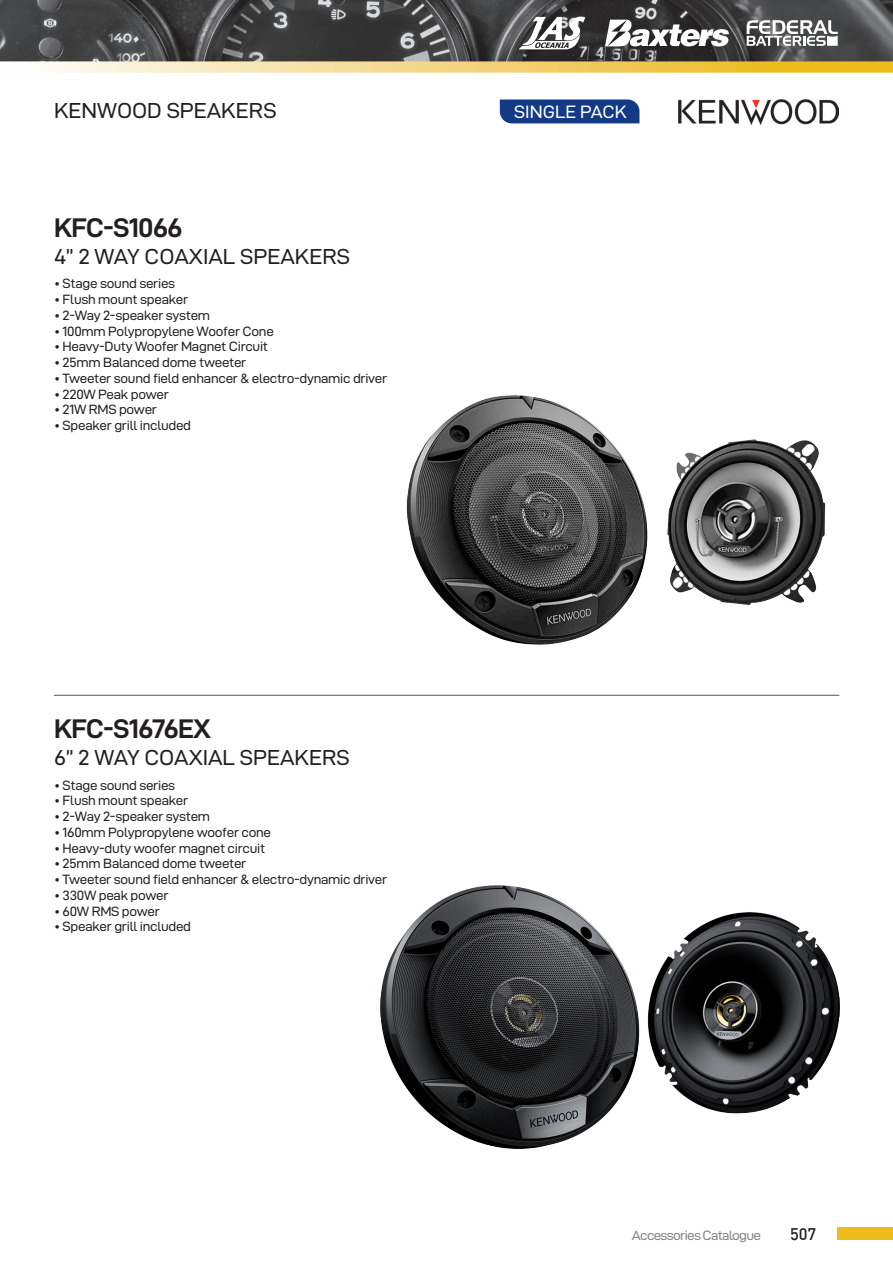
<style>
.page{position:relative;width:893px;height:1263px;background:#fff}
.page>*{position:absolute;margin:0;border:0;box-sizing:border-box;transform-origin:0 0}
.t1{font:27px "D DIN Exp Bold";letter-spacing:-.03em;color:#231f20}
.t2{font:21.75px "D DIN Exp";color:#231f20}
.t3{font:18px "D DIN Exp";color:#fff}
.t4{font:500 16.5px "DIN";color:#231f20}
.t5{font:13.5px "D DIN Exp";letter-spacing:-.02em;color:#231f20}
.t6{font:13.5px "D DIN Exp";letter-spacing:-.05em;color:#818285}
</style>
<div class="page">
<img style="left:0;top:0;width:893px;height:61px">
<div style="left:837px;top:1228px;width:56px;height:12px;background:#edbc1c"></div>
<svg style="left:0;top:61px;width:893px;height:12px;background:#eed384"></svg>
<svg style="left:747px;top:20px;width:91px;height:26px"></svg>
<svg style="left:519px;top:17px;width:66px;height:32px"></svg>
<svg style="left:605px;top:20px;width:124px;height:26px"></svg>
<img style="left:388px;top:395px;width:452px;height:301px">
<img style="left:380px;top:885px;width:460px;height:343px">
<hr style="left:54px;top:695px;width:785px;height:1px;background:#57585a">
<div style="left:500px;top:99px;width:139px;height:24px;background:#143a85"></div>
<img style="left:678px;top:99px;width:161px;height:26px">
<p class="t2" style="left:54px;top:98px;width:224px">KENWOOD SPEAKERS</p>
<h3 class="t3" style="left:514px;top:102px;width:114px">SINGLE PACK</h3>
<p class="t1" style="left:54px;top:213px;width:130px">KFC-S1066</p>
<p class="t2" style="left:54px;top:245px;width:298px">4” 2 WAY COAXIAL SPEAKERS</p>
<p class="t5" style="left:54px;top:276px;width:123px">• Stage sound series</p>
<p class="t5" style="left:54px;top:292px;width:136px">• Flush mount speaker</p>
<p class="t5" style="left:54px;top:308px;width:158px">• 2-Way 2-speaker system</p>
<p class="t5" style="left:54px;top:324px;width:221px">• 100mm Polypropylene Woofer Cone</p>
<p class="t5" style="left:54px;top:339px;width:216px">• Heavy-Duty Woofer Magnet Circuit</p>
<p class="t5" style="left:54px;top:355px;width:194px">• 25mm Balanced dome tweeter</p>
<p class="t5" style="left:54px;top:371px;width:335px">• Tweeter sound field enhancer &amp; electro-dynamic driver</p>
<p class="t5" style="left:54px;top:387px;width:116px">• 220W Peak power</p>
<p class="t5" style="left:54px;top:402px;width:105px">• 21W RMS power</p>
<p class="t5" style="left:54px;top:418px;width:139px">• Speaker grill included</p>
<p class="t1" style="left:54px;top:714px;width:159px">KFC-S1676EX</p>
<p class="t2" style="left:54px;top:746px;width:297px">6” 2 WAY COAXIAL SPEAKERS</p>
<p class="t5" style="left:54px;top:777px;width:123px">• Stage sound series</p>
<p class="t5" style="left:54px;top:793px;width:136px">• Flush mount speaker</p>
<p class="t5" style="left:54px;top:809px;width:158px">• 2-Way 2-speaker system</p>
<p class="t5" style="left:54px;top:825px;width:219px">• 160mm Polypropylene woofer cone</p>
<p class="t5" style="left:54px;top:840px;width:213px">• Heavy-duty woofer magnet circuit</p>
<p class="t5" style="left:54px;top:856px;width:194px">• 25mm Balanced dome tweeter</p>
<p class="t5" style="left:54px;top:872px;width:335px">• Tweeter sound field enhancer &amp; electro-dynamic driver</p>
<p class="t5" style="left:54px;top:888px;width:116px">• 330W peak power</p>
<p class="t5" style="left:54px;top:903px;width:107px">• 60W RMS power</p>
<p class="t5" style="left:54px;top:919px;width:139px">• Speaker grill included</p>
<p class="t6" style="left:632px;top:1228px;width:131px">Accessories Catalogue</p>
<p class="t4" style="left:790px;top:1223px;width:28px">507</p>
</div>
